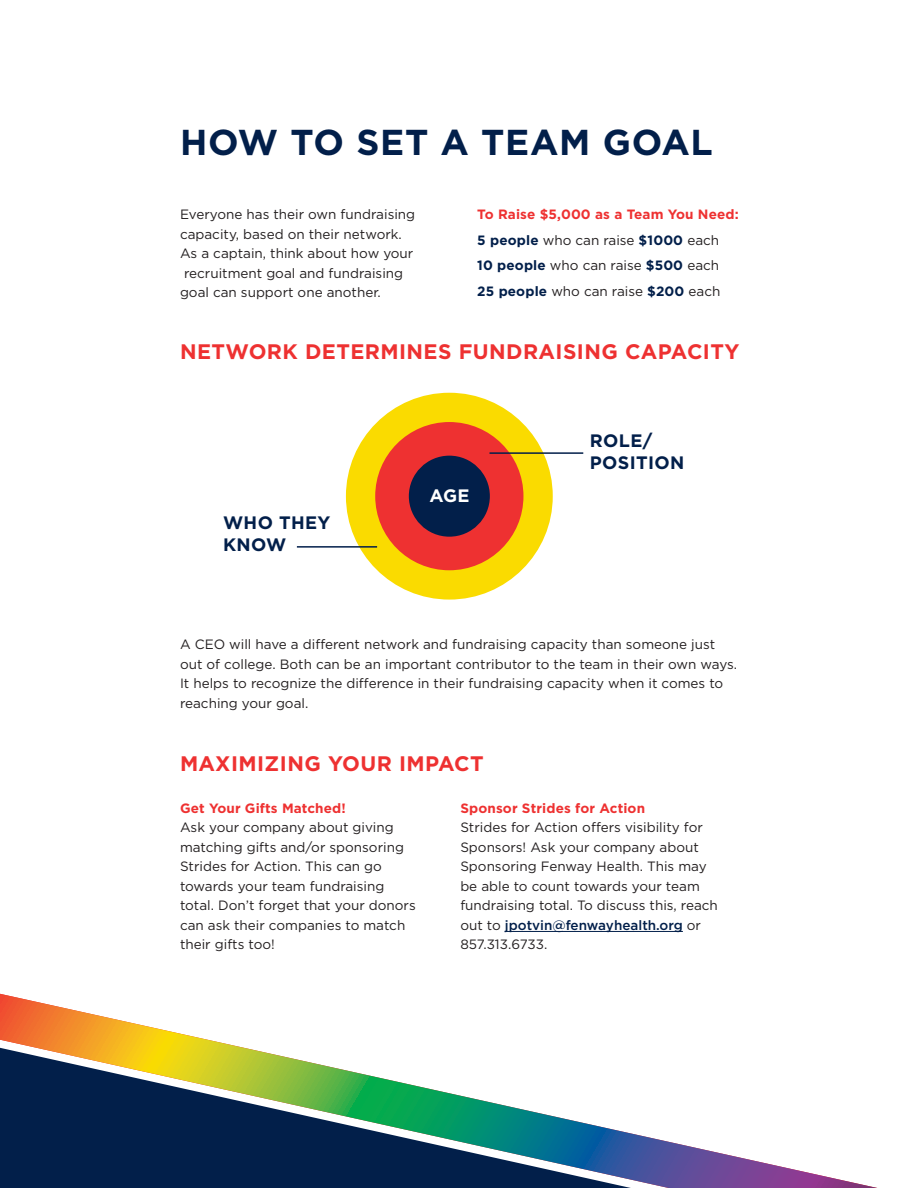
<style>
.page{position:relative;width:918px;height:1188px;background:#fff}
.page>*{position:absolute;margin:0;border:0;box-sizing:border-box;transform-origin:0 0}
.red_header_paragraph{font:700 36px "Gotham";letter-spacing:.02em;color:#021f4a}
.red_header_paragraph-2{font:700 21px "Gotham";letter-spacing:.02em;color:#ee3131}
.red_header_paragraph-3{font:700 18px/22.5px "Gotham";letter-spacing:.02em;color:#021f4a}
.red_header_paragraph-4{font:700 18px "Gotham";color:#fff}
.smallest_header_para{font:13.5px/19.5px "Gotham";color:#231f20}
.body_paragraph{font:13.5px/19.5px "Gotham";color:#231f20}
.body_after_largest_h{font:13.5px/19.5px "Gotham";color:#231f20}
.body_paragraph-2{font:700 13.5px "Gotham";letter-spacing:.01em;color:#ee3131}
.s1{font-weight:700;color:#021f4a}
.s2{font-weight:700;color:#ee3131}
.s3{font-weight:500;color:#021f4a}
</style>
<div class="page">
<div style="left:346px;top:393px;width:207px;height:207px;background:#fadb00;border-radius:50%"></div>
<div style="left:375px;top:422px;width:148px;height:148px;background:#ee3131;border-radius:50%"></div>
<div style="left:409px;top:456px;width:81px;height:81px;background:#021f4a;border-radius:50%"></div>
<hr style="left:490px;top:452px;width:93px;height:2px;background:#021f4a">
<hr style="left:297px;top:546px;width:80px;height:2px;background:#021f4a">
<hr style="left:505px;top:931px;width:178px;height:1px;background:#021f4a">
<svg style="left:0;top:994px;width:877px;height:194px"></svg>
<p class="red_header_paragraph" style="left:180px;top:118px;width:534px">HOW TO SET A TEAM GOAL</p>
<p class="body_after_largest_h" style="left:180px;top:204px;width:237px">Everyone has their own fundraising capacity, based on their network.<br>As a captain, think about how your recruitment goal and fundraising goal can support one another.</p>
<p class="body_paragraph-2" style="left:477px;top:206px;width:263px">To Raise $5,000 as a Team You Need:</p>
<p class="body_paragraph" style="left:477px;top:230px;width:243px"><span class="s1">5 people</span> who can raise <span class="s1">$1000</span> each</p>
<p class="body_paragraph" style="left:477px;top:255px;width:243px"><span class="s1">10 people</span> who can raise <span class="s1">$500</span> each</p>
<p class="body_paragraph" style="left:477px;top:281px;width:245px"><span class="s1">25 people</span> who can raise <span class="s1">$200</span> each</p>
<p class="red_header_paragraph-2" style="left:180px;top:337px;width:561px">NETWORK DETERMINES FUNDRAISING CAPACITY</p>
<p class="red_header_paragraph-3" style="left:223px;top:511px;width:109px">WHO THEY<br>KNOW</p>
<p class="red_header_paragraph-4" style="left:429px;top:483px;width:42px">AGE</p>
<p class="red_header_paragraph-3" style="left:590px;top:429px;width:96px">ROLE/<br>POSITION</p>
<p class="body_paragraph" style="left:180px;top:634px;width:559px">A CEO will have a different network and fundraising capacity than someone just out of college. Both can be an important contributor to the team in their own ways.<br>It helps to recognize the difference in their fundraising capacity when it comes to reaching your goal.</p>
<p class="red_header_paragraph-2" style="left:180px;top:749px;width:305px">MAXIMIZING YOUR IMPACT</p>
<p class="smallest_header_para" style="left:180px;top:798px;width:237px"><span class="s2">Get Your Gifts Matched!<br></span>Ask your company about giving matching gifts and/or sponsoring<br>Strides for Action. This can go towards your team fundraising total. Don’t forget that your donors can ask their companies to match their gifts too!</p>
<p class="smallest_header_para" style="left:460px;top:798px;width:259px"><span class="s2">Sponsor Strides for Action<br></span>Strides for Action offers visibility for Sponsors! Ask your company about Sponsoring Fenway Health. This may be able to count towards your team fundraising total. To discuss this, reach out to <span class="s3">jpotvin@fenwayhealth.org</span> or 857.313.6733.</p>
</div>
